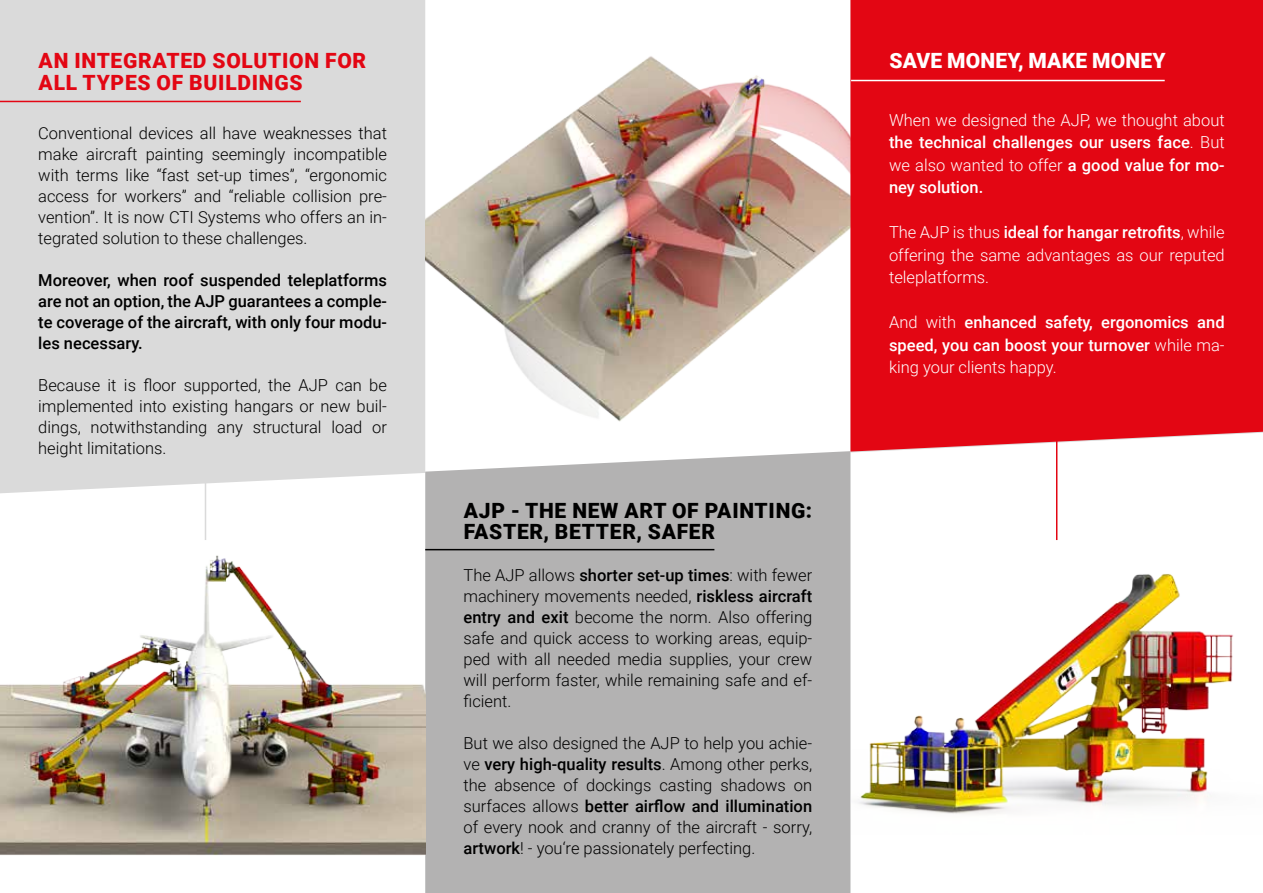
<style>
.page{position:relative;width:1263px;height:893px;background:#fff}
.page>*{position:absolute;margin:0;border:0;box-sizing:border-box;transform-origin:0 0}
.t1{font:900 21px/21px "Roboto";letter-spacing:.035em;color:#000}
.t2{font:900 21px/22.5px "Roboto";letter-spacing:.035em;color:#e30613}
.t3{font:900 21px "Roboto";letter-spacing:.01em;color:#fff}
.t4{font:300 16.5px/21px "Roboto";color:#000;text-align:justify}
.t5{font:500 16.5px/22.5px "Roboto";color:#fff;text-align:justify}
.t6{font:500 16.5px/21px "Roboto";color:#000;text-align:justify}
.t7{font:300 16.5px/22.5px "Roboto";color:#fff;text-align:justify}
.s1{font-weight:300}
.s2{font-weight:500}
</style>
<div class="page">
<div style="left:0;top:0;width:1058px;height:493px;background:#dadada"></div>
<svg style="left:425px;top:0;width:425px;height:451px"></svg>
<img style="left:425px;top:37px;width:425px;height:390px">
<div style="left:425px;top:451px;width:425px;height:442px;background:#b3b2b2"></div>
<div style="left:850px;top:0;width:413px;height:452px;background:#e30613"></div>
<hr style="left:0;top:101px;width:301px;height:1px;background:#e30613">
<hr style="left:851px;top:80px;width:314px;height:1px;background:#fff">
<hr style="left:1056px;top:434px;width:1px;height:106px;background:#e30613">
<hr style="left:205px;top:434px;width:1px;height:106px;background:#dadada">
<img style="left:858px;top:573px;width:375px;height:241px">
<img style="left:0;top:555px;width:425px;height:300px">
<hr style="left:425px;top:549px;width:289px;height:1px;background:#000">
<p class="t2" style="left:39px;top:48px;width:329px">AN INTEGRATED SOLUTION FOR<br>ALL TYPES OF BUILDINGS</p>
<p class="t3" style="left:889px;top:46px;width:278px">SAVE MONEY, MAKE MONEY</p>
<p class="t5" style="left:889px;top:108px;width:337px"><span class="s1">When we designed the AJP, we thought about </span>the technical challenges our users face<span class="s1">. But we also wanted to offer</span> a good value for mo&shy;ney solution.</p>
<p class="t7" style="left:889px;top:220px;width:337px">The AJP is thus <span class="s2">ideal for hangar retrofits</span>, while offering the same advantages as our reputed teleplatforms.</p>
<p class="t5" style="left:889px;top:310px;width:337px"><span class="s1">And with</span> enhanced safety, ergonomics and speed, you can boost your turnover <span class="s1">while ma&shy;king your clients happy.</span></p>
<p class="t4" style="left:38px;top:122px;width:350px">Conventional devices all have weaknesses that make aircraft painting seemingly incompatible with terms like “fast set-up times”, “ergonomic access for workers” and “reliable collision pre&shy;vention”. It is now CTI Systems who offers an in&shy;tegrated solution to these challenges.</p>
<p class="t6" style="left:38px;top:269px;width:350px">Moreover, when roof suspended teleplatforms are not an option, the AJP guarantees a comple&shy;te coverage of the aircraft, with only four modu&shy;les necessary.</p>
<p class="t4" style="left:38px;top:374px;width:350px">Because it is floor supported, the AJP can be implemented into existing hangars or new buil&shy;dings, notwithstanding any structural load or height limitations.</p>
<p class="t1" style="left:464px;top:499px;width:350px">AJP - THE NEW ART OF PAINTING:<br>FASTER, BETTER, SAFER</p>
<p class="t4" style="left:463px;top:564px;width:350px">The AJP allows <span class="s2">shorter set-up times</span>: with fewer machinery movements needed, <span class="s2">riskless aircraft entry and exit</span> become the norm. Also offering safe and quick access to working areas, equip&shy;ped with all needed media supplies, your crew will perform faster, while remaining safe and ef&shy;ficient.</p>
<p class="t4" style="left:463px;top:732px;width:350px">But we also designed the AJP to help you achie&shy;ve <span class="s2">very high-quality results</span>. Among other perks, the absence of dockings casting shadows on surfaces allows <span class="s2">better airflow and illumination </span>of every nook and cranny of the aircraft - sorry, <span class="s2">artwork</span>! - you‘re passionately perfecting.</p>
</div>
